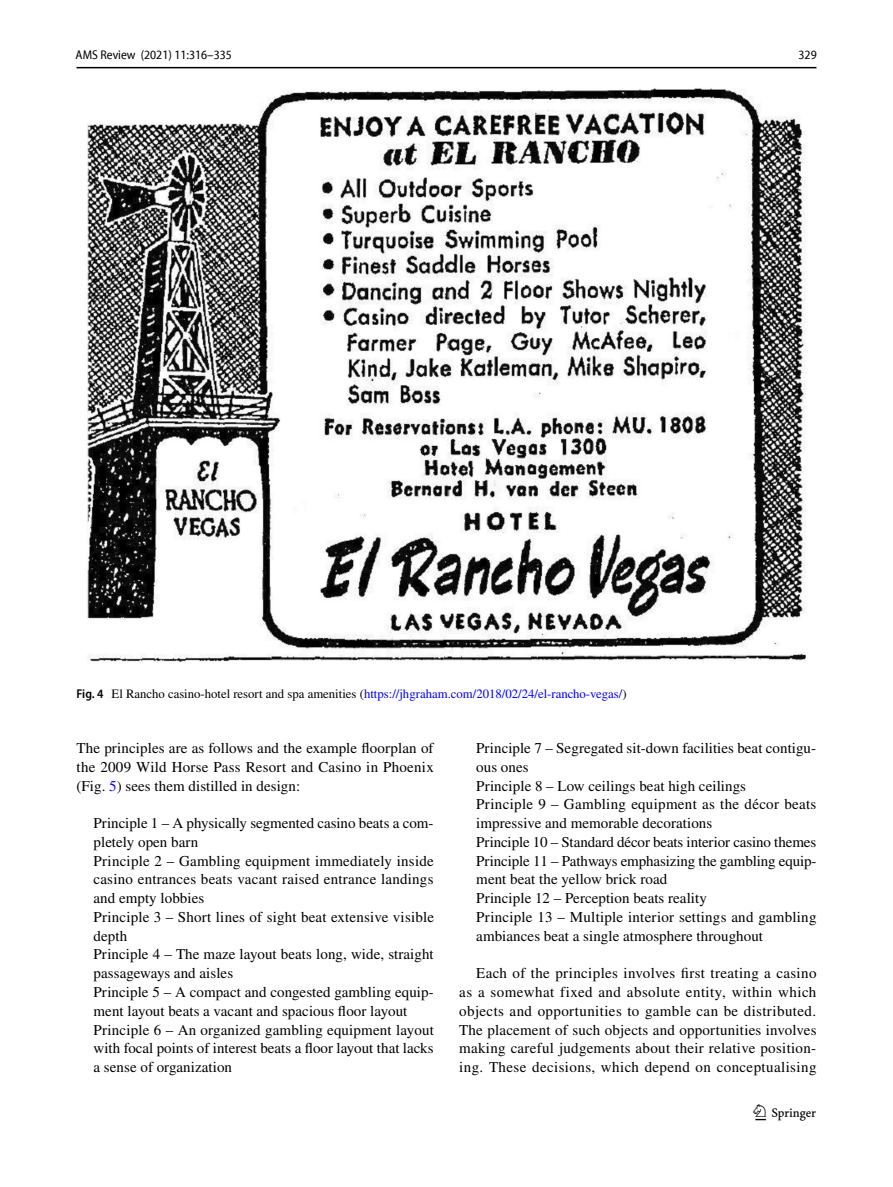
<style>
.page{position:relative;width:893px;height:1187px;background:#fff}
.page>*{position:absolute;margin:0;border:0;box-sizing:border-box;transform-origin:0 0}
.t1{font:22.5px "Springnew Regular 3";color:#000}
.t2{font:15px/18.8px "STIX";letter-spacing:.005em;color:#000;text-align:justify}
.t3{font:12.75px "STIX";color:#00f}
.t4{font:semi-condensed 12.75px "Myriad Pro Unic";color:#000}
.s1{font-family:"Myriad Pro";font-weight:600;font-stretch:semi-condensed;color:#000}
.s2{color:#000}
.s3{color:#00f}
</style>
<div class="page">
<hr style="left:77px;top:67px;width:739px;height:1px;background:#000">
<img style="left:87px;top:88px;width:719px;height:574px">
<p class="t4" style="left:76px;top:50px;width:158px">AMS Review (2021) 11:316–335</p>
<p class="t4" style="left:799px;top:50px;width:20px">329</p>
<p class="t3" style="left:77px;top:685px;width:551px"><span class="s1">Fig. 4</span> <span class="s2">El Rancho casino-hotel resort and spa amenities (</span>https://jhgraham.com/2018/02/24/el-rancho-vegas/<span class="s2">)</span></p>
<p class="t2" style="left:77px;top:739px;width:359px">The principles are as follows and the example floorplan of the 2009 Wild Horse Pass Resort and Casino in Phoenix (Fig. <span class="s3">5</span>) sees them distilled in design:</p>
<p class="t2" style="left:94px;top:814px;width:342px;text-align:left">Principle 1 – A physically segmented casino beats a com&shy;pletely open barn<br>Principle 2 – Gambling equipment immediately inside casino entrances beats vacant raised entrance landings and empty lobbies<br>Principle 3 – Short lines of sight beat extensive visible depth<br>Principle 4 – The maze layout beats long, wide, straight passageways and aisles<br>Principle 5 – A compact and congested gambling equip&shy;ment layout beats a vacant and spacious floor layout Principle 6 – An organized gambling equipment layout with focal points of interest beats a floor layout that lacks a sense of organization</p>
<p class="t2" style="left:476px;top:739px;width:342px;text-align:left">Principle 7 – Segregated sit-down facilities beat contigu&shy;ous ones<br>Principle 8 – Low ceilings beat high ceilings<br>Principle 9 – Gambling equipment as the décor beats impressive and memorable decorations<br>Principle 10 – Standard décor beats interior casino themes Principle 11 – Pathways emphasizing the gambling equip&shy;ment beat the yellow brick road<br>Principle 12 – Perception beats reality<br>Principle 13 – Multiple interior settings and gambling ambiances beat a single atmosphere throughout</p>
<p class="t2" style="left:459px;top:964px;width:359px;text-indent:17px">Each of the principles involves first treating a casino as a somewhat fixed and absolute entity, within which objects and opportunities to gamble can be distributed.<br>The placement of such objects and opportunities involves making careful judgements about their relative position&shy;ing. These decisions, which depend on conceptualising</p>
<h1 class="t1" style="left:755px;top:1104px;width:62px">1 3</h1>
</div>
